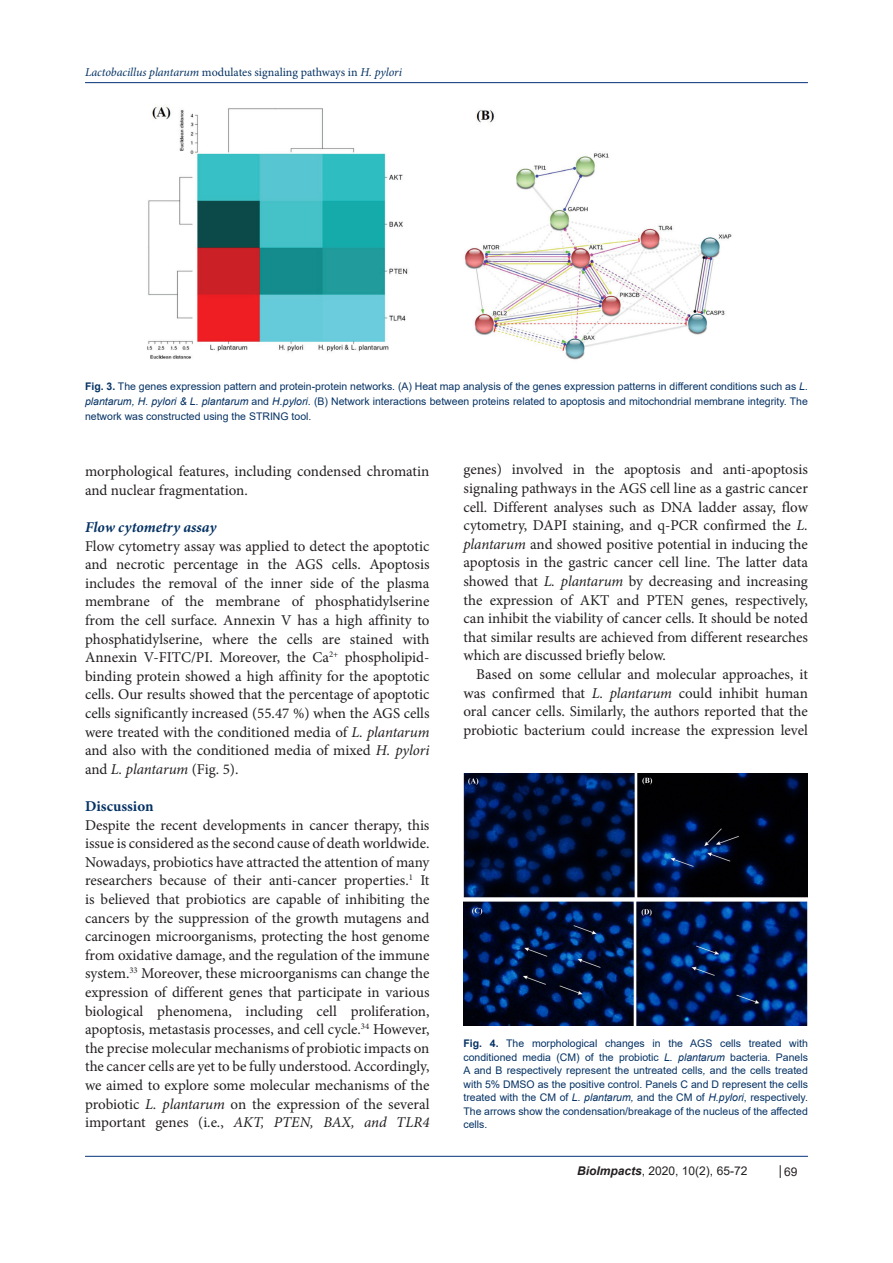
<style>
.page{position:relative;width:893px;height:1263px;background:#fff}
.page>*{position:absolute;margin:0;border:0;box-sizing:border-box;transform-origin:0 0}
.t1{font:15px/18.6px "Minion Pro";color:#231f20;text-align:justify}
.t2{font:italic 700 15px "Minion Pro";letter-spacing:.005em;color:#053264}
.t3{font:700 15px "Minion Pro";color:#053264}
.t4{font:italic 12px "Minion Pro";letter-spacing:-.005em;color:#053264}
.t5{font:12px "Arial";color:#231f20}
.t6{font:10.5px/13.5px "Arial";color:#053264;text-align:justify}
.s1{font-style:normal}
.s2{font-weight:700}
.s3{font-style:italic}
.s4{font-weight:700;font-style:italic}
</style>
<div class="page">
<hr style="left:85px;top:82px;width:723px;height:1px;background:#053278">
<hr style="left:85px;top:1156px;width:723px;height:1px;background:#053278">
<svg style="left:780px;top:1165px;width:1px;height:13px"></svg>
<img style="left:463px;top:773px;width:345px;height:252px">
<img style="left:147px;top:106px;width:585px;height:254px">
<p class="t4" style="left:85px;top:64px;width:318px">Lactobacillus plantarum <span class="s1">modulates signaling pathways in</span> H. pylori</p>
<p class="t6" style="left:85px;top:379px;width:724px;line-height:15px"><span class="s2">Fig. 3.</span> The genes expression pattern and protein-protein networks. (A) Heat map analysis of the genes expression patterns in different conditions such as <span class="s3">L. plantarum, H. pylori &amp; L. plantarum</span> and <span class="s3">H.pylori</span>. (B) Network interactions between proteins related to apoptosis and mitochondrial membrane integrity. The network was constructed using the STRING tool.</p>
<p class="t1" style="left:85px;top:462px;width:346px">morphological features, including condensed chromatin and nuclear fragmentation.</p>
<p class="t2" style="left:85px;top:516px;width:133px">Flow cytometry assay</p>
<p class="t1" style="left:85px;top:536px;width:346px">Flow cytometry assay was applied to detect the apoptotic and necrotic percentage in the AGS cells. Apoptosis includes the removal of the inner side of the plasma membrane of the membrane of phosphatidylserine from the cell surface. Annexin V has a high affinity to phosphatidylserine, where the cells are stained with Annexin V-FITC/PI. Moreover, the Ca<sup>2+</sup> phospholipid&shy;binding protein showed a high affinity for the apoptotic cells. Our results showed that the percentage of apoptotic cells significantly increased (55.47 %) when the AGS cells were treated with the conditioned media of <span class="s3">L. plantarum </span>and also with the conditioned media of mixed <span class="s3">H. pylori </span>and <span class="s3">L. plantarum</span> (Fig. 5).</p>
<p class="t3" style="left:85px;top:796px;width:70px">Discussion</p>
<p class="t1" style="left:85px;top:815px;width:346px">Despite the recent developments in cancer therapy, this issue is considered as the second cause of death worldwide.<br>Nowadays, probiotics have attracted the attention of many researchers because of their anti-cancer properties.<sup>1</sup> It is believed that probiotics are capable of inhibiting the cancers by the suppression of the growth mutagens and carcinogen microorganisms, protecting the host genome from oxidative damage, and the regulation of the immune system.<sup>33</sup> Moreover, these microorganisms can change the expression of different genes that participate in various biological phenomena, including cell proliferation, apoptosis, metastasis processes, and cell cycle.<sup>34</sup> However, the precise molecular mechanisms of probiotic impacts on the cancer cells are yet to be fully understood. Accordingly, we aimed to explore some molecular mechanisms of the probiotic <span class="s3">L. plantarum</span> on the expression of the several important genes (i.e., <span class="s3">AKT, PTEN, BAX, and TLR4</span></p>
<p class="t1" style="left:463px;top:460px;width:346px">genes) involved in the apoptosis and anti-apoptosis signaling pathways in the AGS cell line as a gastric cancer cell. Different analyses such as DNA ladder assay, flow cytometry, DAPI staining, and q-PCR confirmed the <span class="s3">L. plantarum</span> and showed positive potential in inducing the apoptosis in the gastric cancer cell line. The latter data showed that <span class="s3">L. plantarum</span> by decreasing and increasing the expression of AKT and PTEN genes, respectively, can inhibit the viability of cancer cells. It should be noted that similar results are achieved from different researches which are discussed briefly below.</p>
<p class="t1" style="left:463px;top:665px;width:346px;text-indent:13px">Based on some cellular and molecular approaches, it was confirmed that <span class="s3">L. plantarum</span> could inhibit human oral cancer cells. Similarly, the authors reported that the probiotic bacterium could increase the expression level</p>
<p class="t6" style="left:463px;top:1037px;width:346px"><span class="s2">Fig. 4.</span> The morphological changes in the AGS cells treated with conditioned media (CM) of the probiotic <span class="s3">L. plantarum</span> bacteria. Panels A and B respectively represent the untreated cells<span class="s3">,</span> and the cells treated with 5% DMSO as the positive control. Panels C and D represent the cells treated with the CM of <span class="s3">L. plantarum,</span> and the CM of <span class="s3">H.pylori</span>, respectively.<br>The arrows show the condensation/breakage of the nucleus of the affected cells.</p>
<p class="t5" style="left:577px;top:1163px;width:172px"><span class="s4">BioImpacts</span>, 2020, 10(2), 65-72</p>
<p class="t5" style="left:784px;top:1164px;width:15px">69</p>
</div>
